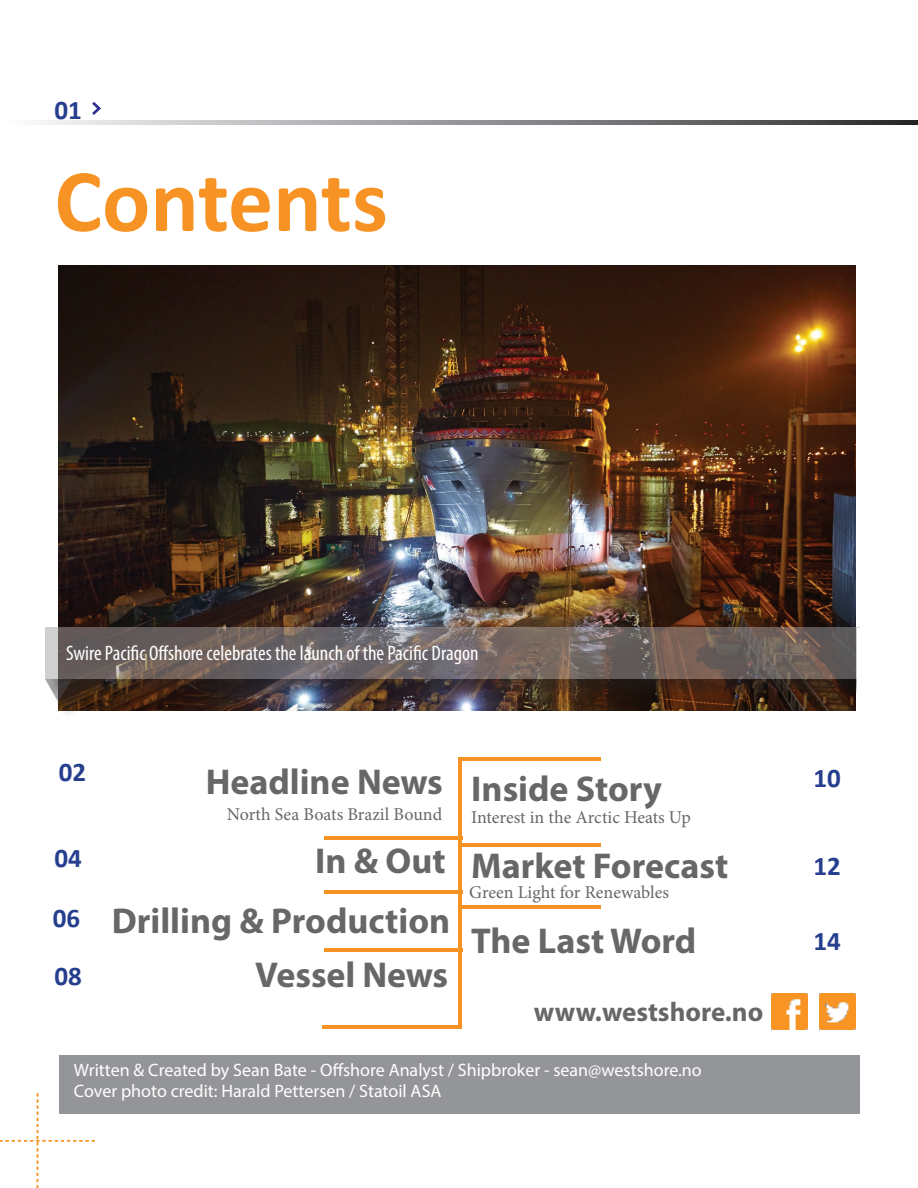
<style>
.page{position:relative;width:918px;height:1188px;background:#fff}
.page>*{position:absolute;margin:0;border:0;box-sizing:border-box;transform-origin:0 0}
.t1{font:700 90px "Calibri";color:#f79324}
.t2{font:700 36px/59.2px "Myriad Pro";color:#67676a;text-align:right}
.t3{font:700 27px/57.8px "Calibri";color:#253f8e}
.t4{font:700 27px "Myriad Pro";color:#67676a}
.t5{font:condensed 21px "Myriad Pro";color:#fff}
.t6{font:18px/21.6px "Myriad Pro";color:#fff}
.t7{font:18px "Minion Pro";color:#67676a}
</style>
<div class="page">
<img style="left:59px;top:266px;width:796px;height:445px">
<div style="left:47px;top:630px;width:832px;height:68px;background:#231f20;opacity:.75"></div>
<svg style="left:45px;top:628px;width:812px;height:51px;background:#726764"></svg>
<div style="left:48px;top:681px;width:41px;height:39px;background:#231f20;opacity:.75"></div>
<svg style="left:45px;top:679px;width:27px;height:23px"></svg>
<div style="left:857px;top:628px;width:25px;height:67px;background:#fff"></div>
<svg style="left:92px;top:102px;width:9px;height:13px"></svg>
<svg style="left:40px;top:120px;width:878px;height:4px;background:#8f9093"></svg>
<svg style="left:0;top:1093px;width:95px;height:95px"></svg>
<div style="left:59px;top:1055px;width:801px;height:59px;background:#939598"></div>
<hr style="left:459px;top:757px;width:3px;height:272px;background:#f79324">
<hr style="left:322px;top:1025px;width:139px;height:4px;background:#f79324">
<hr style="left:462px;top:757px;width:139px;height:4px;background:#f79324">
<hr style="left:462px;top:843px;width:139px;height:4px;background:#f79324">
<hr style="left:462px;top:905px;width:139px;height:4px;background:#f79324">
<hr style="left:324px;top:836px;width:138px;height:4px;background:#f79324">
<hr style="left:324px;top:890px;width:138px;height:4px;background:#f79324">
<hr style="left:324px;top:948px;width:138px;height:3px;background:#f79324">
<img style="left:819px;top:994px;width:36px;height:36px">
<img style="left:771px;top:994px;width:36px;height:36px">
<h3 class="t3" style="left:55px;top:81px;width:29px">01</h3>
<h1 class="t1" style="left:54px;top:143px;width:335px">Contents</h1>
<p class="t5" style="left:66px;top:640px;width:414px">Swire Pacific Offshore celebrates the launch of the Pacific Dragon</p>
<h3 class="t3" style="left:59px;top:743px;width:29px">02</h3>
<h3 class="t3" style="left:55px;top:829px;width:29px">04</h3>
<h3 class="t3" style="left:53px;top:890px;width:31px">06<br>08</h3>
<h2 class="t2" style="left:206px;top:751px;width:239px">Headline News</h2>
<h2 class="t2" style="left:471px;top:759px;width:192px">Inside Story</h2>
<p class="t7" style="left:227px;top:802px;width:217px">North Sea Boats Brazil Bound</p>
<p class="t7" style="left:471px;top:805px;width:221px">Interest in the Arctic Heats Up</p>
<h2 class="t2" style="left:112px;top:830px;width:340px">In &amp; Out<br>Drilling &amp; Production</h2>
<h2 class="t2" style="left:255px;top:944px;width:195px">Vessel News</h2>
<h2 class="t2" style="left:471px;top:835px;width:259px">Market Forecast</h2>
<p class="t7" style="left:469px;top:881px;width:201px">Green Light for Renewables</p>
<h2 class="t2" style="left:471px;top:910px;width:227px">The Last Word</h2>
<h3 class="t4" style="left:534px;top:994px;width:231px">www.westshore.no</h3>
<p class="t6" style="left:74px;top:1059px;width:629px">Written &amp; Created by Sean Bate - Offshore Analyst / Shipbroker - sean@westshore.no<br>Cover photo credit: Harald Pettersen / Statoil ASA</p>
<h3 class="t3" style="left:813px;top:749px;width:29px">10</h3>
<h3 class="t3" style="left:813px;top:837px;width:29px">12</h3>
<h3 class="t3" style="left:813px;top:912px;width:29px">14</h3>
</div>
